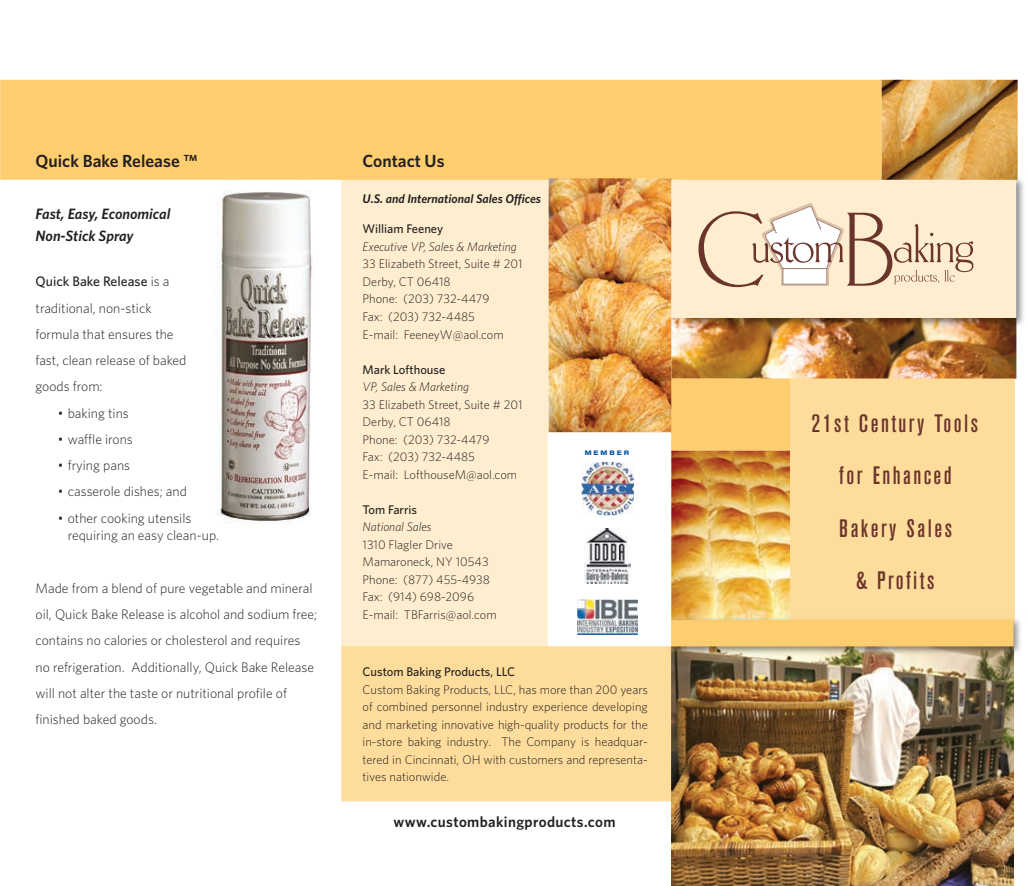
<style>
.page{position:relative;width:1028px;height:886px;background:#fff}
.page>*{position:absolute;margin:0;border:0;box-sizing:border-box;transform-origin:0 0}
.t1{font:500 condensed 25px/52.5px "Akzidenz Grotesk BE";letter-spacing:.1em;color:#6c352c;text-align:center}
.t2{font:600 17.5px "Whitney";color:#231f20}
.t3{font:italic 600 15px/22.5px "Whitney";color:#231f20}
.t4{font:600 15px "Whitney";letter-spacing:.025em;color:#231f20}
.t5{font:300 13.75px/26.2px "Whitney";color:#231f20}
.t6{font:300 12.5px/17.5px "Whitney";color:#231f20}
.t7{font:500 12.5px "Whitney";color:#231f20}
.t8{font:italic 300 12.5px "Whitney";color:#231f20}
.t9{font:italic 600 12.5px "Whitney";color:#231f20}
.t10{font:800 6.25px "Helvetica Neue";letter-spacing:.25em;color:#0154a6;scale:1.2 1}
.s1{font-weight:500}
</style>
<div class="page">
<img style="left:671px;top:318px;width:345px;height:60px">
<img style="left:671px;top:450px;width:119px;height:164px">
<img style="left:671px;top:658px;width:342px;height:227px">
<div style="left:341px;top:178px;width:330px;height:468px;background:#feeecf"></div>
<img style="left:671px;top:614px;width:350px;height:44px">
<div style="left:670px;top:619px;width:343px;height:27px;background:#fecd70"></div>
<div style="left:790px;top:378px;width:225px;height:243px;background:#fedc9b"></div>
<div style="left:671px;top:378px;width:119px;height:72px;background:#fecd70"></div>
<div style="left:548px;top:432px;width:123px;height:214px;background:#fff"></div>
<div style="left:341px;top:646px;width:330px;height:155px;background:#fedc9b"></div>
<img style="left:679px;top:174px;width:345px;height:155px">
<div style="left:670px;top:180px;width:346px;height:138px;background:#feeecf"></div>
<div style="left:0;top:80px;width:881px;height:100px;background:#fecd70"></div>
<img style="left:881px;top:80px;width:136px;height:100px">
<img style="left:216px;top:191px;width:96px;height:332px">
<img style="left:549px;top:178px;width:122px;height:254px">
<svg style="left:698px;top:203px;width:275px;height:84px"></svg>
<img style="left:578px;top:599px;width:60px;height:35px">
<img style="left:585px;top:528px;width:46px;height:55px">
<img style="left:581px;top:461px;width:53px;height:54px">
<h2 class="t2" style="left:36px;top:150px;width:164px">Quick Bake Release ™</h2>
<p class="t3" style="left:36px;top:202px;width:136px">Fast, Easy, Economical<br>Non-Stick Spray</p>
<p class="t5" style="left:36px;top:268px;width:152px"><span class="s1">Quick Bake Release</span> is a traditional, non-stick formula that ensures the fast, clean release of baked goods from:</p>
<p class="t5" style="left:58px;top:399px;width:72px">• baking tins</p>
<p class="t5" style="left:58px;top:425px;width:76px">• waffle irons</p>
<p class="t5" style="left:58px;top:452px;width:74px">• frying pans</p>
<p class="t5" style="left:58px;top:478px;width:131px">• casserole dishes; and</p>
<p class="t5" style="left:68px;top:508px;width:153px;line-height:17.5px;text-indent:-10px">• other cooking utensils requiring an easy clean-up.</p>
<p class="t5" style="left:36px;top:574px;width:283px">Made from a blend of pure vegetable and mineral oil, Quick Bake Release is alcohol and sodium free; contains no calories or cholesterol and requires no refrigeration. Additionally, Quick Bake Release will not alter the taste or nutritional profile of finished baked goods.</p>
<h2 class="t2" style="left:362px;top:150px;width:84px">Contact Us</h2>
<p class="t9" style="left:362px;top:191px;width:180px">U.S. and International Sales Offices</p>
<p class="t7" style="left:362px;top:221px;width:82px">William Feeney</p>
<p class="t8" style="left:362px;top:239px;width:156px">Executive VP, Sales &amp; Marketing</p>
<p class="t6" style="left:362px;top:255px;width:161px">33 Elizabeth Street, Suite # 201<br>Derby, CT 06418<br>Phone: (203) 732-4479<br>Fax: (203) 732-4485<br>E-mail: FeeneyW@aol.com</p>
<p class="t7" style="left:362px;top:361px;width:84px">Mark Lofthouse</p>
<p class="t8" style="left:362px;top:379px;width:108px">VP, Sales &amp; Marketing</p>
<p class="t6" style="left:362px;top:395px;width:161px">33 Elizabeth Street, Suite # 201<br>Derby, CT 06418<br>Phone: (203) 732-4479<br>Fax: (203) 732-4485<br>E-mail: LofthouseM@aol.com</p>
<p class="t7" style="left:362px;top:501px;width:56px">Tom Farris</p>
<p class="t8" style="left:362px;top:519px;width:71px">National Sales</p>
<p class="t6" style="left:362px;top:535px;width:136px">1310 Flagler Drive<br>Mamaroneck, NY 10543<br>Phone: (877) 455-4938<br>Fax: (914) 698-2096<br>E-mail: TBFarris@aol.com</p>
<p class="t10" style="left:585px;top:449px;width:38px">MEMBER</p>
<p class="t7" style="left:362px;top:664px;width:154px">Custom Baking Products, LLC</p>
<p class="t6" style="left:362px;top:680px;width:287px;text-align:justify">Custom Baking Products, LLC, has more than 200 years of combined personnel industry experience developing and marketing innovative high-quality products for the in-store baking industry. The Company is headquar&shy;tered in Cincinnati, OH with customers and representa&shy;tives nationwide.</p>
<p class="t4" style="left:393px;top:811px;width:224px">www.custombakingproducts.com</p>
<h1 class="t1" style="left:811px;top:397px;width:168px">21st Century Tools for Enhanced<br>Bakery Sales<br>&amp; Profits</h1>
</div>
